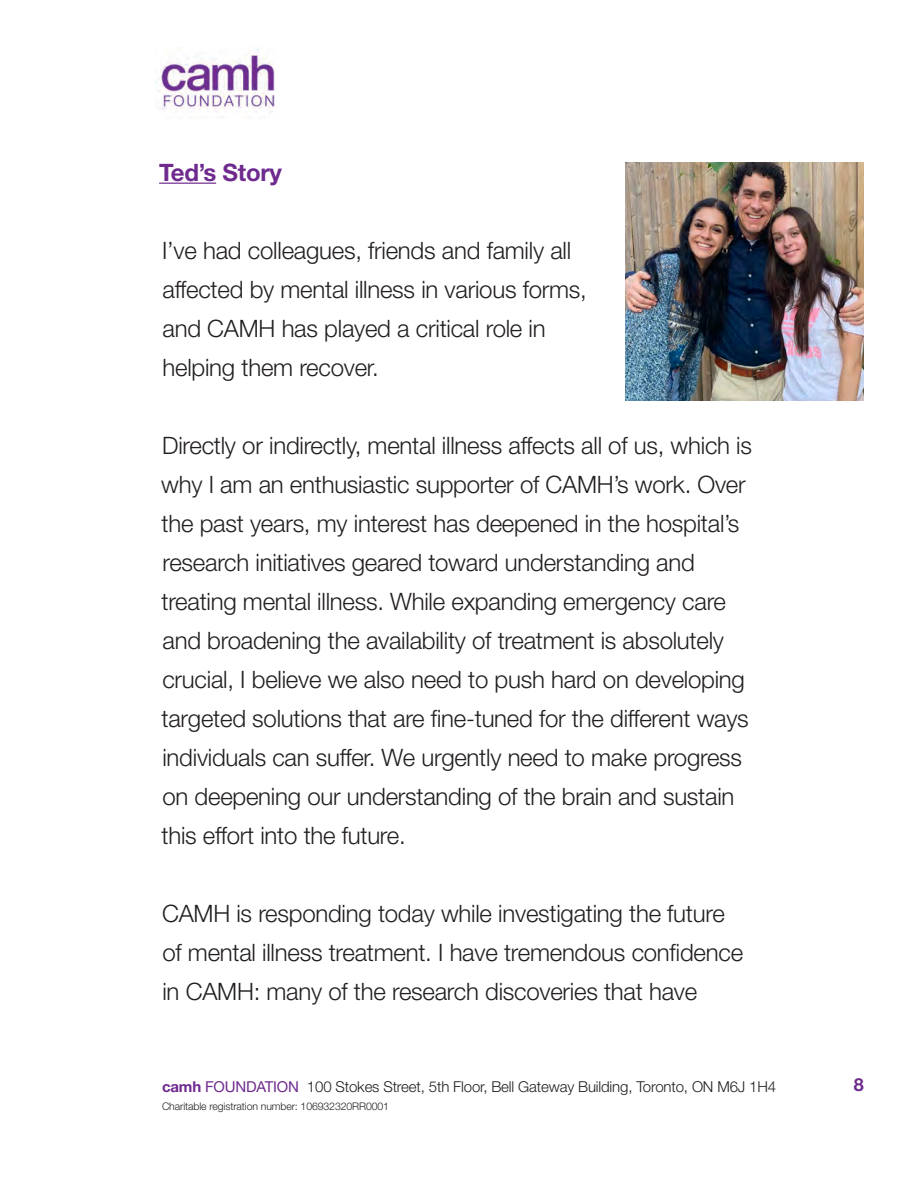
<style>
.page{position:relative;width:918px;height:1188px;background:#fff}
.page>*{position:absolute;margin:0;border:0;box-sizing:border-box;transform-origin:0 0}
.t1{font:300 24px/39px "Helvetica Neue";letter-spacing:-.01em;color:#231f20}
.t2{font:700 24px "Helvetica Neue";letter-spacing:-.01em;color:#6e2a8e}
.t3{font:700 18px "Helvetica Neue";color:#6e2a8e}
.t4{font:300 15px "Helvetica Neue";letter-spacing:-.01em;color:#231f20}
.t5{font:300 10.5px "Helvetica Neue";letter-spacing:-.01em;color:#231f20}
.s1{font-weight:700;color:#6e2a8e}
.s2{font-weight:400;color:#6e2a8e}
</style>
<div class="page">
<hr style="left:159px;top:183px;width:57px;height:1px;background:#6e2a8e">
<img style="left:625px;top:162px;width:239px;height:239px">
<img style="left:155px;top:49px;width:119px;height:65px">
<p class="t2" style="left:159px;top:157px;width:124px">Ted’s Story</p>
<p class="t1" style="left:162px;top:230px;width:426px">I’ve had colleagues, friends and family all affected by mental illness in various forms, and CAMH has played a critical role in helping them recover.</p>
<p class="t1" style="left:161px;top:425px;width:592px">Directly or indirectly, mental illness affects all of us, which is why I am an enthusiastic supporter of CAMH’s work. Over the past years, my interest has deepened in the hospital’s research initiatives geared toward understanding and treating mental illness. While expanding emergency care and broadening the availability of treatment is absolutely crucial, I believe we also need to push hard on developing targeted solutions that are fine-tuned for the different ways individuals can suffer. We urgently need to make progress on deepening our understanding of the brain and sustain this effort into the future.</p>
<p class="t1" style="left:162px;top:893px;width:583px">CAMH is responding today while investigating the future of mental illness treatment. I have tremendous confidence in CAMH: many of the research discoveries that have</p>
<p class="t4" style="left:162px;top:1077px;width:616px"><span class="s1">camh</span> <span class="s2">FOUNDATION</span> 100 Stokes Street, 5th Floor, Bell Gateway Building, Toronto, ON M6J 1H4</p>
<p class="t5" style="left:162px;top:1100px;width:229px">Charitable registration number: 106932320RR0001</p>
<p class="t3" style="left:854px;top:1073px;width:12px">8</p>
</div>
